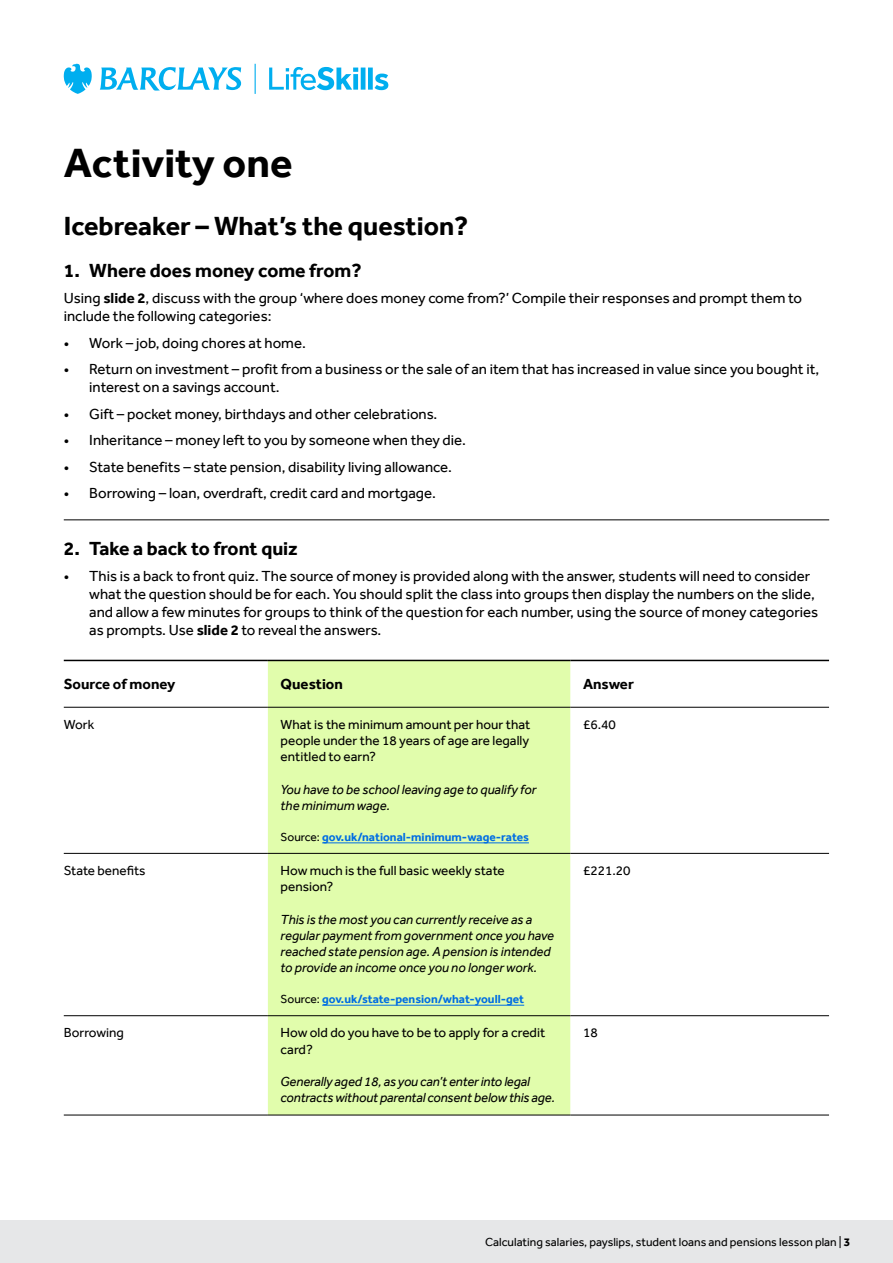
<style>
.page{position:relative;width:893px;height:1263px;background:#fff}
.page>*{position:absolute;margin:0;border:0;box-sizing:border-box;transform-origin:0 0}
.t1{font:700 42px "Barclays Effra";color:#000}
.Sub_heads{font:700 27px "Barclays Effra";color:#000}
.Small_headerds_6mm_indent_tab{font:700 19.5px "Barclays Effra";color:#000}
.Bullets_10_12{font:15px/18px "Barclays Effra";color:#000}
.Body_copy{font:15px/18px "Barclays Effra";color:#000}
.Table_header{font:700 15px "Barclays Effra";color:#000}
.Body_copy-2{font:italic 13.5px/16.2px "Barclays Effra";color:#000}
.Body_copy-3{font:13.5px/16.2px "Barclays Effra";color:#000}
.Body_copy-4{font:700 12px "Barclays Effra";color:#006de3}
.t2{font:12px "Barclays Effra";color:#000}
.s1{font-weight:700}
.s2{font-weight:400;color:#000}
</style>
<div class="page">
<div style="left:268px;top:661px;width:302px;height:454px;background:#e1fdac"></div>
<hr style="left:64px;top:707px;width:204px;height:1px;background:#000">
<hr style="left:268px;top:707px;width:302px;height:1px;background:#000">
<hr style="left:570px;top:707px;width:259px;height:1px;background:#000">
<hr style="left:64px;top:853px;width:204px;height:1px;background:#000">
<hr style="left:268px;top:853px;width:302px;height:1px;background:#000">
<hr style="left:570px;top:853px;width:259px;height:1px;background:#000">
<hr style="left:64px;top:1015px;width:204px;height:1px;background:#000">
<hr style="left:268px;top:1015px;width:302px;height:1px;background:#000">
<hr style="left:570px;top:1015px;width:259px;height:1px;background:#000">
<hr style="left:64px;top:1115px;width:204px;height:1px;background:#000">
<hr style="left:268px;top:1115px;width:302px;height:1px;background:#000">
<hr style="left:570px;top:1115px;width:259px;height:1px;background:#000">
<hr style="left:64px;top:660px;width:204px;height:1px;background:#000">
<hr style="left:268px;top:660px;width:302px;height:1px;background:#000">
<hr style="left:570px;top:660px;width:259px;height:1px;background:#000">
<hr style="left:322px;top:842px;width:207px;height:1px;background:#006de3">
<hr style="left:322px;top:1005px;width:202px;height:1px;background:#006de3">
<hr style="left:64px;top:519px;width:765px;height:1px;background:#000">
<div style="left:0;top:1220px;width:893px;height:43px;background:#e6e7e8"></div>
<svg style="left:64px;top:64px;width:324px;height:30px"></svg>
<h2 class="t1" style="left:64px;top:138px;width:230px">Activity one</h2>
<h2 class="Sub_heads" style="left:64px;top:210px;width:406px">Icebreaker – What’s the question?</h2>
<h3 class="Small_headerds_6mm_indent_tab" style="left:64px;top:258px;width:299px">1. Where does money come from?</h3>
<p class="Body_copy" style="left:64px;top:289px;width:740px">Using <span class="s1">slide 2</span>, discuss with the group ‘where does money come from?’ Compile their responses and prompt them to include the following categories:</p>
<p class="Bullets_10_12" style="left:64px;top:333px;width:244px">• Work – job, doing chores at home.</p>
<p class="Bullets_10_12" style="left:89px;top:360px;width:731px;text-indent:-26px">• Return on investment – profit from a business or the sale of an item that has increased in value since you bought it, interest on a savings account.</p>
<p class="Bullets_10_12" style="left:64px;top:404px;width:375px">• Gift – pocket money, birthdays and other celebrations.</p>
<p class="Bullets_10_12" style="left:64px;top:431px;width:404px">• Inheritance – money left to you by someone when they die.</p>
<p class="Bullets_10_12" style="left:64px;top:457px;width:390px">• State benefits – state pension, disability living allowance.</p>
<p class="Bullets_10_12" style="left:64px;top:484px;width:374px">• Borrowing – loan, overdraft, credit card and mortgage.</p>
<h3 class="Small_headerds_6mm_indent_tab" style="left:64px;top:536px;width:236px">2. Take a back to front quiz</h3>
<p class="Bullets_10_12" style="left:89px;top:567px;width:731px;text-indent:-26px">• This is a back to front quiz. The source of money is provided along with the answer, students will need to consider what the question should be for each. You should split the class into groups then display the numbers on the slide, and allow a few minutes for groups to think of the question for each number, using the source of money categories as prompts. Use <span class="s1">slide 2</span> to reveal the answers.</p>
<p class="Table_header" style="left:64px;top:675px;width:113px">Source of money</p>
<p class="Table_header" style="left:281px;top:675px;width:64px">Question</p>
<p class="Table_header" style="left:583px;top:675px;width:52px">Answer</p>
<p class="Body_copy-3" style="left:64px;top:716px;width:32px">Work</p>
<p class="Body_copy-3" style="left:281px;top:716px;width:251px;text-align:justify">What is the minimum amount per hour that people under the 18 years of age are legally entitled to earn?</p>
<p class="Body_copy-2" style="left:281px;top:781px;width:257px">You have to be school leaving age to qualify for the minimum wage.</p>
<p class="Body_copy-4" style="left:281px;top:829px;width:250px"><span class="s2">Source:</span> gov.uk/national-minimum-wage-rates</p>
<p class="Body_copy-3" style="left:583px;top:716px;width:34px">£6.40</p>
<p class="Body_copy-3" style="left:64px;top:862px;width:83px">State benefits</p>
<p class="Body_copy-3" style="left:281px;top:862px;width:226px">How much is the full basic weekly state pension?</p>
<p class="Body_copy-2" style="left:281px;top:911px;width:275px">This is the most you can currently receive as a regular payment from government once you have reached state pension age. A pension is intended to provide an income once you no longer work.</p>
<p class="Body_copy-4" style="left:281px;top:992px;width:245px"><span class="s2">Source:</span> gov.uk/state-pension/what-youll-get</p>
<p class="Body_copy-3" style="left:64px;top:1025px;width:62px">Borrowing</p>
<p class="Body_copy-3" style="left:281px;top:1025px;width:266px">How old do you have to be to apply for a credit card?</p>
<p class="Body_copy-2" style="left:281px;top:1073px;width:276px">Generally aged 18, as you can’t enter into legal contracts without parental consent below this age.</p>
<p class="Body_copy-3" style="left:583px;top:862px;width:49px">£221.20</p>
<p class="Body_copy-3" style="left:583px;top:1025px;width:16px">18</p>
<p class="t2" style="left:485px;top:1234px;width:367px">Calculating salaries, payslips, student loans and pensions lesson plan | <span class="s1">3</span></p>
</div>
